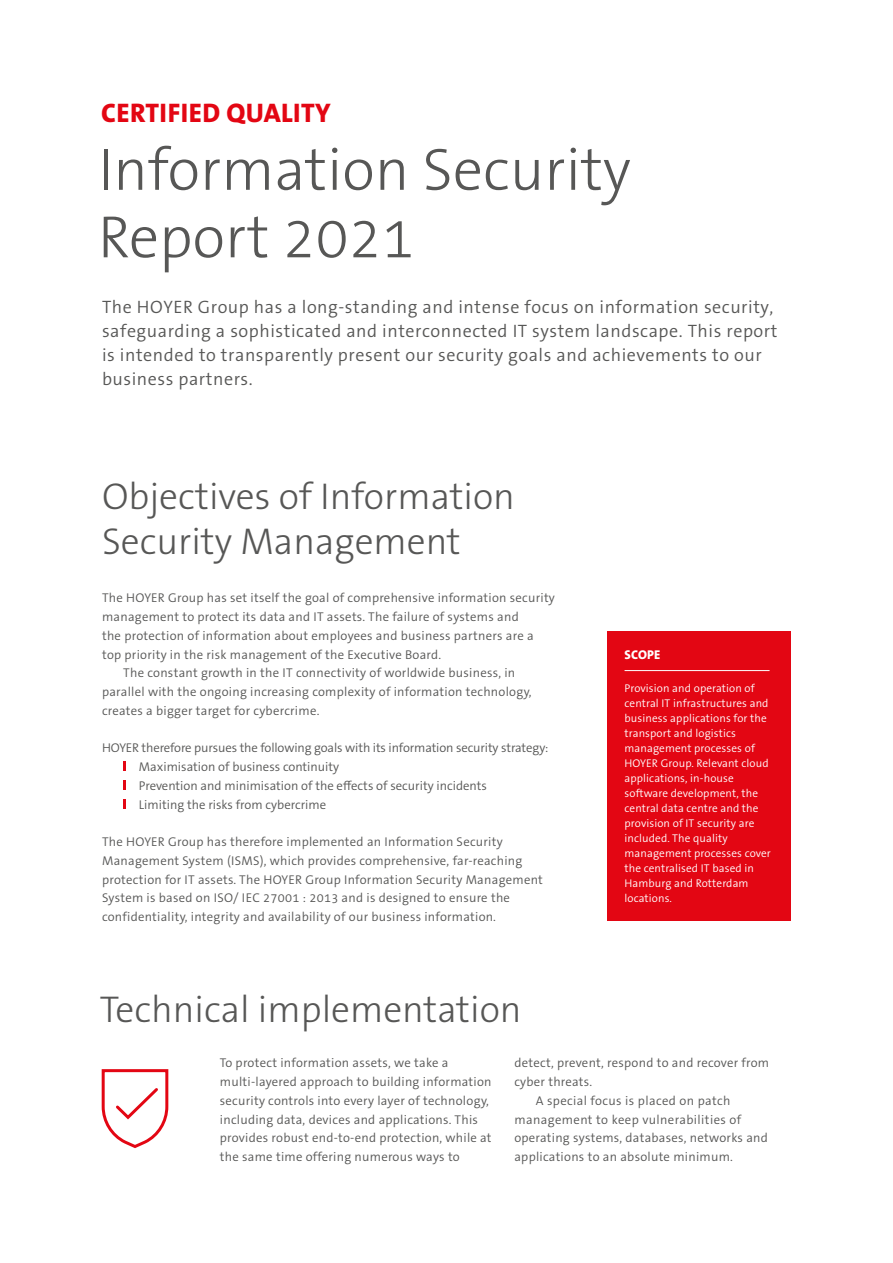
<style>
.page{position:relative;width:893px;height:1263px;background:#fff}
.page>*{position:absolute;margin:0;border:0;box-sizing:border-box;transform-origin:0 0}
.t1{font:300 60px/67.5px "The Sans B W3";color:#575756}
.t2{font:300 37.5px/45px "The Sans B W3";color:#575756}
.t3{font:800 27px "The Sans B W8";letter-spacing:.015em;color:#e30613}
.t4{font:300 18px/24px "The Sans B W4";letter-spacing:.03em;color:#575756}
.t5{font:300 12.75px/18.8px "The Sans B W4";letter-spacing:.02em;color:#575756}
.t6{font:300 12.75px/18.8px "The Sans B W4";color:#575756}
.t7{font:800 12.75px "The Sans B W8";letter-spacing:.015em;color:#fff}
.t8{font:300 11.25px/15px "The Sans B W4";letter-spacing:.01em;color:#fff}
</style>
<div class="page">
<svg style="left:123px;top:762px;width:3px;height:9px"></svg>
<svg style="left:123px;top:780px;width:3px;height:10px"></svg>
<svg style="left:123px;top:799px;width:3px;height:10px"></svg>
<svg style="left:101px;top:1069px;width:68px;height:79px"></svg>
<div style="left:608px;top:631px;width:183px;height:289px;background:#e30613"></div>
<hr style="left:625px;top:670px;width:144px;height:1px;background:#fff">
<h3 class="t3" style="left:101px;top:96px;width:231px">CERTIFIED QUALITY</h3>
<h1 class="t1" style="left:98px;top:136px;width:534px">Information Security<br>Report 2021</h1>
<p class="t4" style="left:102px;top:295px;width:677px">The HOYER Group has a long-standing and intense focus on information security, safeguarding a sophisticated and interconnected IT system landscape. This report is intended to transparently present our security goals and achievements to our business partners.</p>
<h2 class="t2" style="left:102px;top:474px;width:414px">Objectives of Information<br>Security Management</h2>
<p class="t5" style="left:102px;top:589px;width:454px">The HOYER Group has set itself the goal of comprehensive information security</p>
<p class="t5" style="left:102px;top:607px;width:418px">management to protect its data and IT assets. The failure of systems and</p>
<p class="t5" style="left:102px;top:626px;width:433px">the protection of information about employees and business partners are a</p>
<p class="t5" style="left:102px;top:645px;width:341px">top priority in the risk management of the Executive Board.</p>
<p class="t5" style="left:123px;top:664px;width:393px">The constant growth in the IT connectivity of worldwide business, in</p>
<p class="t5" style="left:102px;top:682px;width:431px">parallel with the ongoing increasing complexity of information technology,</p>
<p class="t5" style="left:102px;top:701px;width:219px">creates a bigger target for cybercrime.</p>
<p class="t6" style="left:139px;top:739px;width:411px;text-indent:-37px">HOYER therefore pursues the following goals with its information security strategy:<br>Maximisation of business continuity<br>Prevention and minimisation of the effects of security incidents<br>Limiting the risks from cybercrime</p>
<p class="t5" style="left:102px;top:832px;width:442px">The HOYER Group has therefore implemented an Information Security Management System (ISMS), which provides comprehensive, far-reaching protection for IT assets. The HOYER Group Information Security Management System is based on ISO/ IEC 27001 : 2013 and is designed to ensure the confidentiality, integrity and availability of our business information.</p>
<h2 class="t2" style="left:100px;top:987px;width:423px">Technical implementation</h2>
<p class="t7" style="left:625px;top:646px;width:37px">SCOPE</p>
<p class="t8" style="left:625px;top:681px;width:148px">Provision and operation of central IT infrastructures and business applications for the transport and logistics management processes of<br>HOYER Group. Relevant cloud applications, in-house software development, the central data centre and the provision of IT security are included. The quality management processes cover the centralised IT based in<br>Hamburg and Rotterdam locations.</p>
<p class="t5" style="left:220px;top:1054px;width:273px">To protect information assets, we take a multi-layered approach to building information security controls into every layer of technology, including data, devices and applications. This provides robust end-to-end protection, while at the same time offering numerous ways to</p>
<p class="t5" style="left:514px;top:1054px;width:256px">detect, prevent, respond to and recover from</p>
<p class="t5" style="left:514px;top:1072px;width:79px">cyber threats.</p>
<p class="t5" style="left:536px;top:1091px;width:196px">A special focus is placed on patch</p>
<p class="t5" style="left:514px;top:1110px;width:228px">management to keep vulnerabilities of</p>
<p class="t5" style="left:514px;top:1129px;width:255px">operating systems, databases, networks and</p>
<p class="t5" style="left:514px;top:1147px;width:220px">applications to an absolute minimum.</p>
</div>
